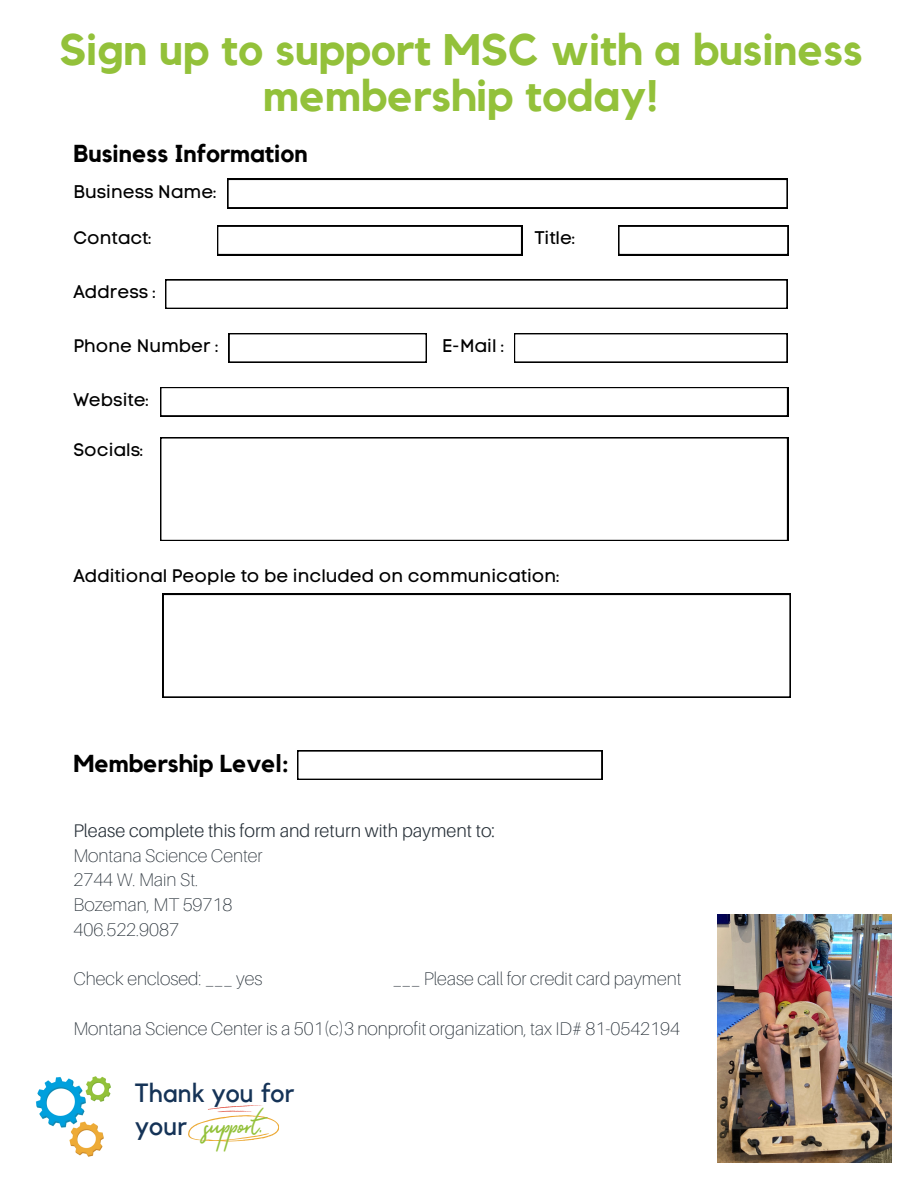
<style>
.page{position:relative;width:918px;height:1188px;background:#fff}
.page>*{position:absolute;margin:0;border:0;box-sizing:border-box;transform-origin:0 0}
.t1{font:700 43.95px/46.2px "Kollektif";color:#93c13a;text-align:center}
.t2{font:38.7px "Suluscript";color:#93c13a}
.t3{font:26.25px/33.6px "Kollektif";color:#153357}
.t4{font:700 24.45px "Kollektif";color:#000}
.t5{font:100 18.3px "Aileron";color:#283139}
.t6{font:300 18.3px "Aileron";color:#283139}
.t7{font:18.15px "Code Pro Normal LC";color:#000}
</style>
<div class="page">
<img style="left:36px;top:1076px;width:75px;height:81px">
<svg style="left:188px;top:1105px;width:91px;height:37px"></svg>
<svg style="left:228px;top:179px;width:560px;height:29px"></svg>
<svg style="left:217px;top:226px;width:305px;height:29px"></svg>
<svg style="left:165px;top:280px;width:622px;height:29px"></svg>
<svg style="left:229px;top:333px;width:198px;height:30px"></svg>
<svg style="left:160px;top:387px;width:628px;height:29px"></svg>
<svg style="left:160px;top:437px;width:628px;height:104px"></svg>
<svg style="left:514px;top:333px;width:273px;height:30px"></svg>
<svg style="left:618px;top:226px;width:170px;height:29px"></svg>
<svg style="left:297px;top:751px;width:305px;height:29px"></svg>
<svg style="left:163px;top:594px;width:628px;height:103px"></svg>
<img style="left:718px;top:915px;width:174px;height:247px">
<p class="t1" style="left:59px;top:28px;width:805px">Sign up to support MSC with a business membership today!</p>
<p class="t4" style="left:73px;top:142px;width:236px">Business Information</p>
<p class="t7" style="left:73px;top:180px;width:144px">Business Name:</p>
<p class="t7" style="left:73px;top:227px;width:80px">Contact:</p>
<p class="t7" style="left:73px;top:281px;width:84px">Address :</p>
<p class="t7" style="left:73px;top:335px;width:146px">Phone Number :</p>
<p class="t7" style="left:73px;top:388px;width:77px">Website:</p>
<p class="t7" style="left:73px;top:439px;width:71px">Socials:</p>
<p class="t7" style="left:535px;top:227px;width:42px">Title:</p>
<p class="t7" style="left:442px;top:335px;width:64px">E-Mail :</p>
<p class="t7" style="left:73px;top:565px;width:487px">Additional People to be included on communication:</p>
<p class="t4" style="left:73px;top:752px;width:217px">Membership Level:</p>
<p class="t6" style="left:73px;top:819px;width:423px">Please complete this form and return with payment to:</p>
<p class="t5" style="left:73px;top:844px;width:191px">Montana Science Center</p>
<p class="t5" style="left:73px;top:869px;width:126px">2744 W. Main St.</p>
<p class="t5" style="left:73px;top:893px;width:161px">Bozeman, MT 59718</p>
<p class="t5" style="left:73px;top:918px;width:107px">406.522.9087</p>
<p class="t5" style="left:73px;top:968px;width:191px">Check enclosed: ___ yes</p>
<p class="t5" style="left:393px;top:968px;width:290px">___ Please call for credit card payment</p>
<p class="t5" style="left:73px;top:1017px;width:608px">Montana Science Center is a 501(c)3 nonprofit organization, tax ID# 81-0542194</p>
<p class="t3" style="left:135px;top:1077px;width:161px">Thank you for your</p>
<p class="t2" style="left:205px;top:1097px;width:59px">support.</p>
</div>
